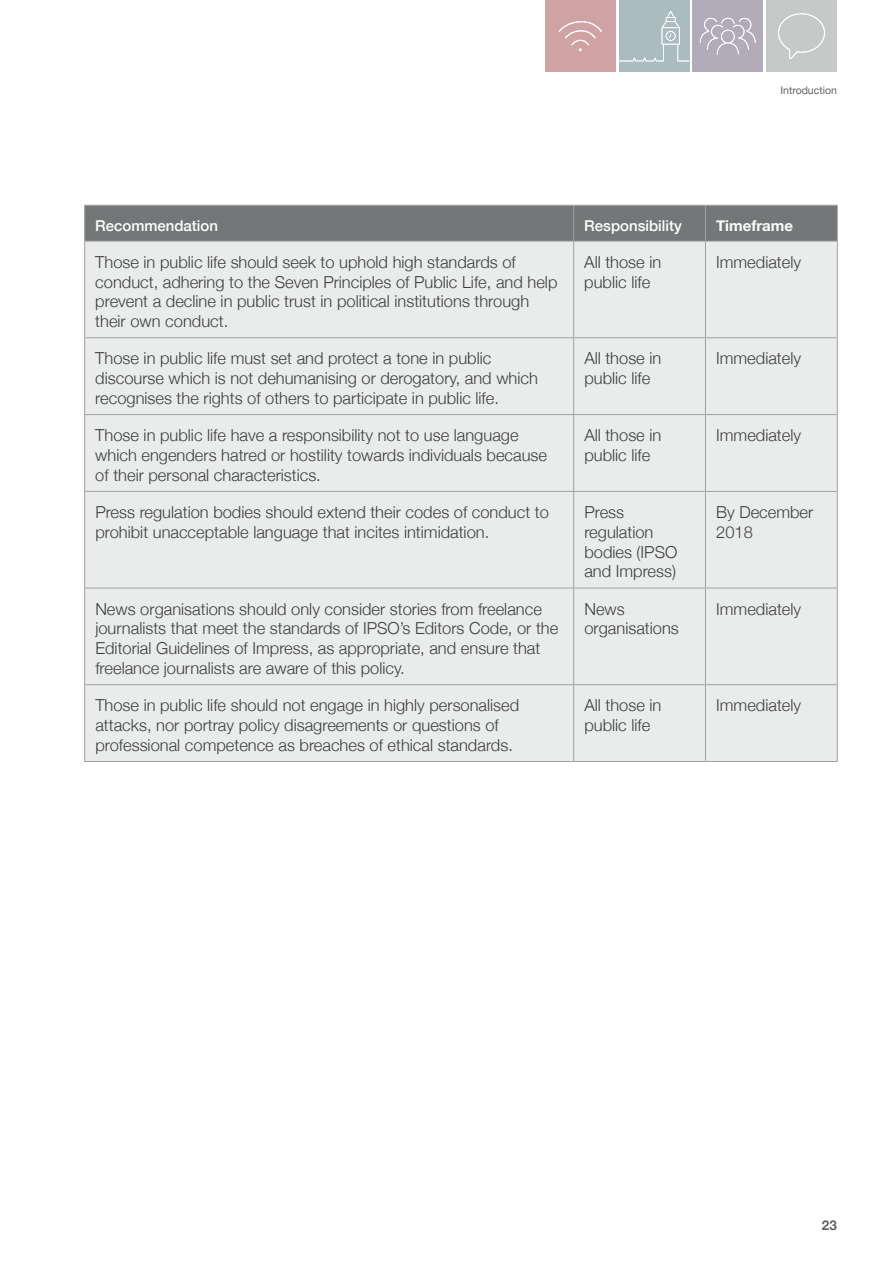
<style>
.page{position:relative;width:893px;height:1263px;background:#fff}
.page>*{position:absolute;margin:0;border:0;box-sizing:border-box;transform-origin:0 0}
._7_Body_Text{font:300 16.5px/19.8px "Helvetica Neue";color:#3e3e3f}
._9_Table_Heads{font:500 15px "Helvetica Neue";color:#fff}
._9_Table_Heads-2{font:700 15px "Helvetica Neue";color:#fff}
.t1{font:700 13.5px "Helvetica Neue";color:#636366}
._1_Title{font:10.5px "Helvetica Neue";color:#636366}
</style>
<div class="page">
<div style="left:619px;top:1px;width:70px;height:71px;background:#aabcc0"></div>
<div style="left:545px;top:1px;width:71px;height:71px;background:#cfa2a3"></div>
<div style="left:692px;top:1px;width:71px;height:71px;background:#b2acba"></div>
<div style="left:766px;top:1px;width:71px;height:71px;background:#c7c9c9"></div>
<svg style="left:619px;top:11px;width:70px;height:50px"></svg>
<svg style="left:558px;top:21px;width:44px;height:30px"></svg>
<svg style="left:700px;top:17px;width:56px;height:38px"></svg>
<svg style="left:778px;top:13px;width:47px;height:46px"></svg>
<div style="left:85px;top:206px;width:752px;height:35px;background:#747778"></div>
<div style="left:85px;top:242px;width:752px;height:519px;background:#eaecec"></div>
<hr style="left:84px;top:205px;width:490px;height:1px;background:#a1a2a3">
<hr style="left:84px;top:206px;width:1px;height:35px;background:#a1a2a3">
<hr style="left:574px;top:205px;width:131px;height:1px;background:#a1a2a3">
<hr style="left:573px;top:206px;width:1px;height:35px;background:#a1a2a3">
<hr style="left:705px;top:205px;width:133px;height:1px;background:#a1a2a3">
<hr style="left:705px;top:206px;width:1px;height:35px;background:#a1a2a3">
<hr style="left:837px;top:206px;width:1px;height:35px;background:#a1a2a3">
<hr style="left:84px;top:241px;width:490px;height:1px;background:#a1a2a3">
<hr style="left:574px;top:241px;width:131px;height:1px;background:#a1a2a3">
<hr style="left:705px;top:241px;width:133px;height:1px;background:#a1a2a3">
<hr style="left:84px;top:241px;width:1px;height:96px;background:#a1a2a3">
<hr style="left:573px;top:241px;width:1px;height:96px;background:#a1a2a3">
<hr style="left:705px;top:241px;width:1px;height:96px;background:#a1a2a3">
<hr style="left:837px;top:241px;width:1px;height:96px;background:#a1a2a3">
<hr style="left:84px;top:337px;width:490px;height:1px;background:#a1a2a3">
<hr style="left:84px;top:338px;width:1px;height:76px;background:#a1a2a3">
<hr style="left:574px;top:337px;width:131px;height:1px;background:#a1a2a3">
<hr style="left:573px;top:338px;width:1px;height:76px;background:#a1a2a3">
<hr style="left:705px;top:337px;width:133px;height:1px;background:#a1a2a3">
<hr style="left:705px;top:338px;width:1px;height:76px;background:#a1a2a3">
<hr style="left:837px;top:338px;width:1px;height:76px;background:#a1a2a3">
<hr style="left:84px;top:414px;width:490px;height:1px;background:#a1a2a3">
<hr style="left:84px;top:415px;width:1px;height:76px;background:#a1a2a3">
<hr style="left:574px;top:414px;width:131px;height:1px;background:#a1a2a3">
<hr style="left:573px;top:415px;width:1px;height:76px;background:#a1a2a3">
<hr style="left:705px;top:414px;width:133px;height:1px;background:#a1a2a3">
<hr style="left:705px;top:415px;width:1px;height:76px;background:#a1a2a3">
<hr style="left:837px;top:415px;width:1px;height:76px;background:#a1a2a3">
<hr style="left:84px;top:491px;width:490px;height:1px;background:#a1a2a3">
<hr style="left:84px;top:492px;width:1px;height:96px;background:#a1a2a3">
<hr style="left:574px;top:491px;width:131px;height:1px;background:#a1a2a3">
<hr style="left:573px;top:492px;width:1px;height:96px;background:#a1a2a3">
<hr style="left:705px;top:491px;width:133px;height:1px;background:#a1a2a3">
<hr style="left:705px;top:492px;width:1px;height:96px;background:#a1a2a3">
<hr style="left:837px;top:492px;width:1px;height:96px;background:#a1a2a3">
<hr style="left:84px;top:588px;width:490px;height:1px;background:#a1a2a3">
<hr style="left:84px;top:588px;width:1px;height:96px;background:#a1a2a3">
<hr style="left:574px;top:588px;width:131px;height:1px;background:#a1a2a3">
<hr style="left:573px;top:588px;width:1px;height:96px;background:#a1a2a3">
<hr style="left:705px;top:588px;width:133px;height:1px;background:#a1a2a3">
<hr style="left:705px;top:588px;width:1px;height:96px;background:#a1a2a3">
<hr style="left:837px;top:588px;width:1px;height:96px;background:#a1a2a3">
<hr style="left:84px;top:684px;width:490px;height:1px;background:#a1a2a3">
<hr style="left:84px;top:685px;width:1px;height:76px;background:#a1a2a3">
<hr style="left:574px;top:684px;width:131px;height:1px;background:#a1a2a3">
<hr style="left:573px;top:685px;width:1px;height:76px;background:#a1a2a3">
<hr style="left:705px;top:684px;width:133px;height:1px;background:#a1a2a3">
<hr style="left:705px;top:685px;width:1px;height:76px;background:#a1a2a3">
<hr style="left:837px;top:685px;width:1px;height:76px;background:#a1a2a3">
<hr style="left:84px;top:761px;width:490px;height:1px;background:#a1a2a3">
<hr style="left:574px;top:761px;width:131px;height:1px;background:#a1a2a3">
<hr style="left:705px;top:761px;width:133px;height:1px;background:#a1a2a3">
<p class="_1_Title" style="left:780px;top:83px;width:58px">Introduction</p>
<p class="_9_Table_Heads" style="left:95px;top:213px;width:124px">Recommendation</p>
<p class="_9_Table_Heads" style="left:584px;top:213px;width:99px">Responsibility</p>
<p class="_9_Table_Heads-2" style="left:716px;top:213px;width:78px">Timeframe</p>
<p class="_7_Body_Text" style="left:95px;top:251px;width:464px">Those in public life should seek to uphold high standards of conduct, adhering to the Seven Principles of Public Life, and help prevent a decline in public trust in political institutions through their own conduct.</p>
<p class="_7_Body_Text" style="left:584px;top:251px;width:79px">All those in public life</p>
<p class="_7_Body_Text" style="left:716px;top:251px;width:86px">Immediately</p>
<p class="_7_Body_Text" style="left:95px;top:347px;width:444px">Those in public life must set and protect a tone in public discourse which is not dehumanising or derogatory, and which recognises the rights of others to participate in public life.</p>
<p class="_7_Body_Text" style="left:584px;top:347px;width:79px">All those in public life</p>
<p class="_7_Body_Text" style="left:716px;top:347px;width:86px">Immediately</p>
<p class="_7_Body_Text" style="left:95px;top:424px;width:453px">Those in public life have a responsibility not to use language which engenders hatred or hostility towards individuals because of their personal characteristics.</p>
<p class="_7_Body_Text" style="left:584px;top:424px;width:79px">All those in public life</p>
<p class="_7_Body_Text" style="left:716px;top:424px;width:86px">Immediately</p>
<p class="_7_Body_Text" style="left:95px;top:501px;width:455px">Press regulation bodies should extend their codes of conduct to prohibit unacceptable language that incites intimidation.</p>
<p class="_7_Body_Text" style="left:584px;top:501px;width:94px">Press regulation bodies (IPSO and Impress)</p>
<p class="_7_Body_Text" style="left:716px;top:501px;width:99px">By December<br>2018</p>
<p class="_7_Body_Text" style="left:95px;top:598px;width:464px">News organisations should only consider stories from freelance journalists that meet the standards of IPSO’s Editors Code, or the Editorial Guidelines of Impress, as appropriate, and ensure that freelance journalists are aware of this policy.</p>
<p class="_7_Body_Text" style="left:584px;top:598px;width:96px">News organisations</p>
<p class="_7_Body_Text" style="left:716px;top:598px;width:86px">Immediately</p>
<p class="_7_Body_Text" style="left:95px;top:694px;width:425px">Those in public life should not engage in highly personalised attacks, nor portray policy disagreements or questions of professional competence as breaches of ethical standards.</p>
<p class="_7_Body_Text" style="left:584px;top:694px;width:79px">All those in public life</p>
<p class="_7_Body_Text" style="left:716px;top:694px;width:86px">Immediately</p>
<p class="t1" style="left:822px;top:1214px;width:17px">23</p>
</div>
